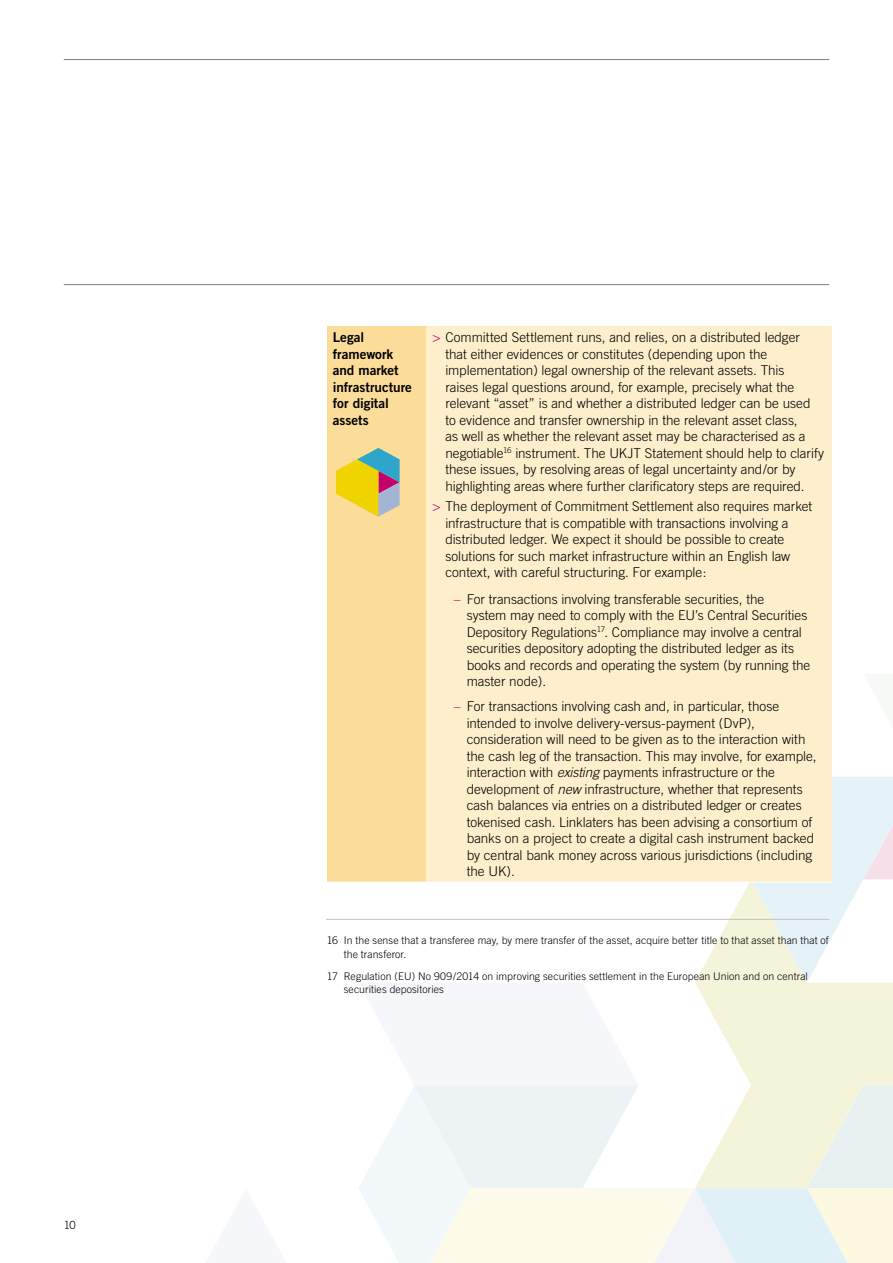
<style>
.page{position:relative;width:893px;height:1263px;background:#fff}
.page>*{position:absolute;margin:0;border:0;box-sizing:border-box;transform-origin:0 0}
.t1{font:300 13.5px/16.5px "Trade Gothic";color:#000}
.t2{font:13.5px/16.5px "Trade Gothic Bold Two";letter-spacing:-.005em;color:#000}
.t3{font:300 11.25px "Trade Gothic";color:#000}
.t4{font:300 10.5px/13.5px "Trade Gothic";letter-spacing:.005em;color:#000}
.s1{color:#c6006f}
.s2{font-style:italic}
</style>
<div class="page">
<svg style="left:358px;top:777px;width:535px;height:486px"></svg>
<hr style="left:64px;top:284px;width:765px;height:1px;background:#877b77">
<hr style="left:326px;top:919px;width:503px;height:1px;background:#c9c2b8">
<div style="left:327px;top:325px;width:100px;height:557px;background:#fcdc99"></div>
<div style="left:427px;top:325px;width:405px;height:557px;background:#fdeecc"></div>
<hr style="left:327px;top:325px;width:100px;height:1px;background:#fff">
<hr style="left:427px;top:325px;width:405px;height:1px;background:#fff">
<hr style="left:327px;top:882px;width:100px;height:1px;background:#fff">
<hr style="left:427px;top:882px;width:405px;height:1px;background:#fff">
<svg style="left:336px;top:448px;width:64px;height:69px"></svg>
<hr style="left:64px;top:59px;width:765px;height:1px;background:#877b77">
<p class="t3" style="left:64px;top:1218px;width:14px">10</p>
<p class="t2" style="left:333px;top:329px;width:81px">Legal framework and market infrastructure for digital assets</p>
<p class="t1" style="left:445px;top:329px;width:380px;text-indent:-13px"><span class="s1">&gt;</span> Committed Settlement runs, and relies, on a distributed ledger that either evidences or constitutes (depending upon the implementation) legal ownership of the relevant assets. This<br>raises legal questions around, for example, precisely what the relevant “asset” is and whether a distributed ledger can be used to evidence and transfer ownership in the relevant asset class,<br>as well as whether the relevant asset may be characterised as a negotiable<sup>16</sup> instrument. The UKJT Statement should help to clarify these issues, by resolving areas of legal uncertainty and/or by highlighting areas where further clarificatory steps are required.</p>
<p class="t1" style="left:445px;top:498px;width:368px;text-indent:-13px"><span class="s1">&gt;</span> The deployment of Commitment Settlement also requires market infrastructure that is compatible with transactions involving a distributed ledger. We expect it should be possible to create solutions for such market infrastructure within an English law context, with careful structuring. For example:</p>
<p class="t1" style="left:467px;top:591px;width:345px;text-indent:-13px"><span class="s1">–</span> For transactions involving transferable securities, the<br>system may need to comply with the EU’s Central Securities Depository Regulations<sup>17</sup>. Compliance may involve a central securities depository adopting the distributed ledger as its books and records and operating the system (by running the master node).</p>
<p class="t1" style="left:467px;top:698px;width:352px;text-indent:-13px"><span class="s1">–</span> For transactions involving cash and, in particular, those intended to involve delivery-versus-payment (DvP), consideration will need to be given as to the interaction with the cash leg of the transaction. This may involve, for example, interaction with <span class="s2">existing</span> payments infrastructure or the development of <span class="s2">new</span> infrastructure, whether that represents cash balances via entries on a distributed ledger or creates tokenised cash. Linklaters has been advising a consortium of banks on a project to create a digital cash instrument backed by central bank money across various jurisdictions (including the UK).</p>
<p class="t4" style="left:344px;top:934px;width:487px;text-indent:-17px">16 In the sense that a transferee may, by mere transfer of the asset, acquire better title to that asset than that of the transferor.</p>
<p class="t4" style="left:344px;top:969px;width:466px;text-indent:-17px">17 Regulation (EU) No 909/2014 on improving securities settlement in the European Union and on central securities depositories</p>
</div>
